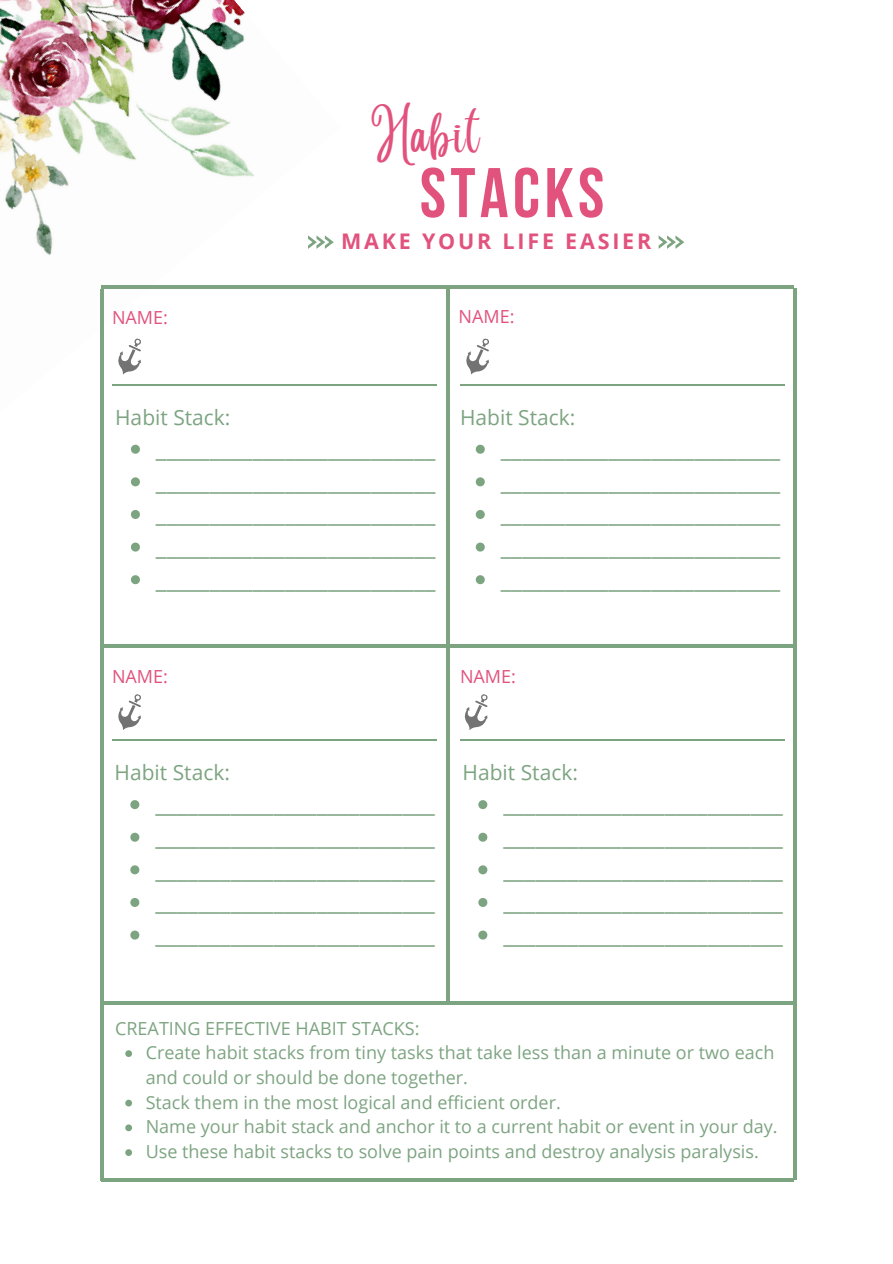
<style>
.page{position:relative;width:893px;height:1264px;background:#fff}
.page>*{position:absolute;margin:0;border:0;box-sizing:border-box;transform-origin:0 0}
.t1{font:700 70.05px "Bebas Neue";letter-spacing:.065em;color:#e1527d}
.t2{font:41.55px "Angelina";letter-spacing:.045em;color:#e1527d}
.t3{font:24px/32.5px "Open Sans";color:#7da481;text-align:justify}
.t4{font:700 21.45px "Open Sans";letter-spacing:.13em;color:#e1527d}
.t5{font:21px "Open Sans";color:#7da481}
.t6{font:18px/24.8px "Open Sans";color:#7da481}
.t7{font:18px "Open Sans";color:#e1527d}
</style>
<div class="page">
<img style="left:0;top:0;width:341px;height:515px">
<hr style="left:101px;top:286px;width:692px;height:3px;background:#7da481">
<hr style="left:102px;top:644px;width:692px;height:4px;background:#7da481">
<hr style="left:100px;top:1001px;width:692px;height:3px;background:#7da481">
<svg style="left:102px;top:1177px;width:692px;height:4px;fill:#7da481"></svg>
<hr style="left:446px;top:288px;width:4px;height:714px;background:#7da481">
<hr style="left:100px;top:290px;width:3px;height:890px;background:#7da481">
<hr style="left:793px;top:288px;width:3px;height:891px;background:#7da481">
<hr style="left:112px;top:384px;width:325px;height:1px;background:#7da481">
<hr style="left:460px;top:384px;width:324px;height:1px;background:#7da481">
<hr style="left:460px;top:739px;width:324px;height:2px;background:#7da481">
<hr style="left:112px;top:739px;width:325px;height:2px;background:#7da481">
<svg style="left:112px;top:337px;width:33px;height:42px"></svg>
<svg style="left:125px;top:1050px;width:7px;height:6px"></svg>
<svg style="left:125px;top:1099px;width:7px;height:7px"></svg>
<svg style="left:125px;top:1124px;width:7px;height:7px"></svg>
<svg style="left:125px;top:1149px;width:7px;height:6px"></svg>
<svg style="left:466px;top:338px;width:23px;height:37px"></svg>
<svg style="left:118px;top:694px;width:23px;height:36px"></svg>
<svg style="left:464px;top:694px;width:24px;height:36px"></svg>
<svg style="left:131px;top:445px;width:9px;height:9px"></svg>
<svg style="left:131px;top:477px;width:9px;height:9px"></svg>
<svg style="left:131px;top:510px;width:9px;height:9px"></svg>
<svg style="left:131px;top:542px;width:9px;height:9px"></svg>
<svg style="left:131px;top:575px;width:9px;height:9px"></svg>
<svg style="left:475px;top:445px;width:9px;height:9px"></svg>
<svg style="left:475px;top:477px;width:9px;height:9px"></svg>
<svg style="left:475px;top:510px;width:9px;height:9px"></svg>
<svg style="left:475px;top:542px;width:9px;height:9px"></svg>
<svg style="left:475px;top:575px;width:9px;height:9px"></svg>
<svg style="left:478px;top:800px;width:9px;height:9px"></svg>
<svg style="left:478px;top:832px;width:9px;height:9px"></svg>
<svg style="left:478px;top:865px;width:9px;height:9px"></svg>
<svg style="left:478px;top:898px;width:9px;height:9px"></svg>
<svg style="left:478px;top:930px;width:9px;height:9px"></svg>
<svg style="left:130px;top:800px;width:9px;height:9px"></svg>
<svg style="left:130px;top:832px;width:9px;height:9px"></svg>
<svg style="left:130px;top:865px;width:9px;height:9px"></svg>
<svg style="left:130px;top:898px;width:9px;height:9px"></svg>
<svg style="left:130px;top:930px;width:9px;height:9px"></svg>
<svg style="left:658px;top:235px;width:26px;height:14px"></svg>
<svg style="left:308px;top:235px;width:26px;height:14px"></svg>
<h2 class="t2" style="left:374px;top:126px;width:106px">Habit</h2>
<h1 class="t1" style="left:420px;top:164px;width:186px">STACKS</h1>
<p class="t7" style="left:112px;top:304px;width:57px">NAME:</p>
<p class="t5" style="left:115px;top:402px;width:117px">Habit Stack:</p>
<p class="t4" style="left:341px;top:226px;width:311px">MAKE YOUR LIFE EASIER</p>
<p class="t7" style="left:458px;top:303px;width:57px">NAME:</p>
<p class="t5" style="left:460px;top:402px;width:117px">Habit Stack:</p>
<p class="t3" style="left:156px;top:431px;width:281px">__________________________ __________________________ __________________________ __________________________ __________________________</p>
<p class="t3" style="left:501px;top:431px;width:281px">__________________________ __________________________ __________________________ __________________________ __________________________</p>
<p class="t7" style="left:112px;top:663px;width:57px">NAME:</p>
<p class="t7" style="left:460px;top:663px;width:57px">NAME:</p>
<p class="t5" style="left:115px;top:757px;width:117px">Habit Stack:</p>
<p class="t3" style="left:155px;top:787px;width:281px">__________________________ __________________________ __________________________ __________________________ __________________________</p>
<p class="t5" style="left:462px;top:757px;width:117px">Habit Stack:</p>
<p class="t3" style="left:503px;top:787px;width:281px">__________________________ __________________________ __________________________ __________________________ __________________________</p>
<p class="t6" style="left:115px;top:1015px;width:306px">CREATING EFFECTIVE HABIT STACKS:</p>
<p class="t6" style="left:146px;top:1039px;width:633px">Create habit stacks from tiny tasks that take less than a minute or two each and could or should be done together.<br>Stack them in the most logical and efficient order.<br>Name your habit stack and anchor it to a current habit or event in your day.<br>Use these habit stacks to solve pain points and destroy analysis paralysis.</p>
</div>
